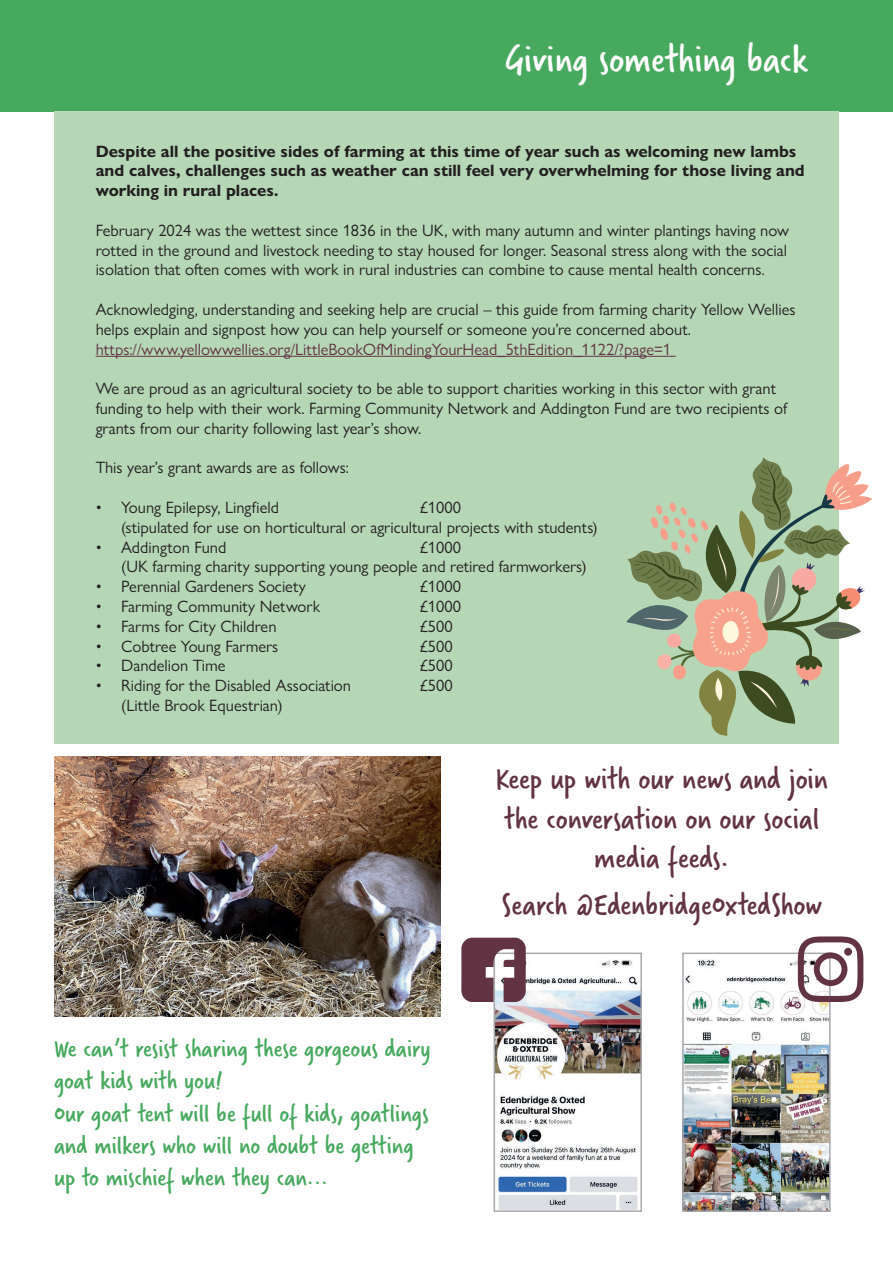
<style>
.page{position:relative;width:893px;height:1263px;background:#fff}
.page>*{position:absolute;margin:0;border:0;box-sizing:border-box;transform-origin:0 0}
.t1{font:42px "Verveine";color:#fff}
.t2{font:33px/39.6px "Verveine";color:#623343;text-align:center}
.t3{font:27px/32.4px "Verveine";color:#47a95e}
.t4{font:16.5px/19.8px "Gill Sans Nova";color:#231f20}
.t5{font:700 16.5px/19.8px "Gill Sans Nova";color:#231f20}
.t6{font:16.5px "Gill Sans Nova";color:#623343}
</style>
<div class="page">
<div style="left:0;top:0;width:893px;height:111px;background:#47a95e"></div>
<div style="left:54px;top:111px;width:785px;height:633px;background:#b5d7b6"></div>
<hr style="left:96px;top:356px;width:580px;height:1px;background:#623343">
<img style="left:54px;top:757px;width:386px;height:259px">
<img style="left:497px;top:959px;width:142px;height:250px">
<div style="left:494px;top:952px;width:148px;height:260px;border:2px solid #a8a9ad"></div>
<img style="left:685px;top:957px;width:143px;height:252px">
<div style="left:682px;top:952px;width:149px;height:260px;border:2px solid #a8a9ad"></div>
<svg style="left:798px;top:936px;width:65px;height:66px"></svg>
<div style="left:844px;top:948px;width:8px;height:8px;background:#623343;border-radius:50%"></div>
<svg style="left:461px;top:938px;width:65px;height:64px;background:#825e6b"></svg>
<svg style="left:626px;top:457px;width:246px;height:279px"></svg>
<h1 class="t1" style="left:505px;top:31px;width:304px">Giving something back</h1>
<p class="t5" style="left:96px;top:141px;width:711px">Despite all the positive sides of farming at this time of year such as welcoming new lambs and calves, challenges such as weather can still feel very overwhelming for those living and working in rural places.</p>
<p class="t4" style="left:96px;top:220px;width:695px;text-align:justify">February 2024 was the wettest since 1836 in the UK, with many autumn and winter plantings having now rotted in the ground and livestock needing to stay housed for longer. Seasonal stress along with the social isolation that often comes with work in rural industries can combine to cause mental health concerns.</p>
<p class="t4" style="left:96px;top:299px;width:701px">Acknowledging, understanding and seeking help are crucial – this guide from farming charity Yellow Wellies helps explain and signpost how you can help yourself or someone you’re concerned about.</p>
<p class="t6" style="left:96px;top:339px;width:577px">https://www.yellowwellies.org/LittleBookOfMindingYourHead_5thEdition_1122/?page=1</p>
<p class="t4" style="left:96px;top:379px;width:693px">We are proud as an agricultural society to be able to support charities working in this sector with grant funding to help with their work. Farming Community Network and Addington Fund are two recipients of grants from our charity following last year’s show.</p>
<p class="t4" style="left:96px;top:458px;width:255px">This year’s grant awards are as follows:</p>
<p class="t4" style="left:96px;top:497px;width:185px">• Young Epilepsy, Lingfield</p>
<p class="t4" style="left:121px;top:497px;width:478px;text-indent:298px">£1000<br>(stipulated for use on horticultural or agricultural projects with students)</p>
<p class="t4" style="left:96px;top:537px;width:132px">• Addington Fund</p>
<p class="t4" style="left:121px;top:537px;width:467px;text-indent:299px">£1000<br>(UK farming charity supporting young people and retired farmworkers)</p>
<p class="t4" style="left:96px;top:577px;width:212px">• Perennial Gardeners Society</p>
<p class="t4" style="left:420px;top:577px;width:43px">£1000</p>
<p class="t4" style="left:96px;top:596px;width:226px">• Farming Community Network</p>
<p class="t4" style="left:420px;top:596px;width:43px">£1000</p>
<p class="t4" style="left:96px;top:616px;width:182px">• Farms for City Children</p>
<p class="t4" style="left:420px;top:616px;width:34px">£500</p>
<p class="t4" style="left:96px;top:636px;width:184px">• Cobtree Young Farmers</p>
<p class="t4" style="left:420px;top:636px;width:34px">£500</p>
<p class="t4" style="left:96px;top:656px;width:131px">• Dandelion Time</p>
<p class="t4" style="left:420px;top:656px;width:34px">£500</p>
<p class="t4" style="left:96px;top:676px;width:257px">• Riding for the Disabled Association</p>
<p class="t4" style="left:420px;top:676px;width:34px">£500</p>
<p class="t4" style="left:121px;top:695px;width:163px">(Little Brook Equestrian)</p>
<h3 class="t3" style="left:54px;top:1032px;width:378px">We can’t resist sharing these gorgeous dairy goat kids with you!<br>Our goat tent will be full of kids, goatlings and milkers who will no doubt be getting up to mischief when they can...</h3>
<h2 class="t2" style="left:496px;top:759px;width:334px">Keep up with our news and join the conversation on our social media feeds.</h2>
<h2 class="t2" style="left:501px;top:885px;width:322px">Search @EdenbridgeOxtedShow</h2>
</div>
